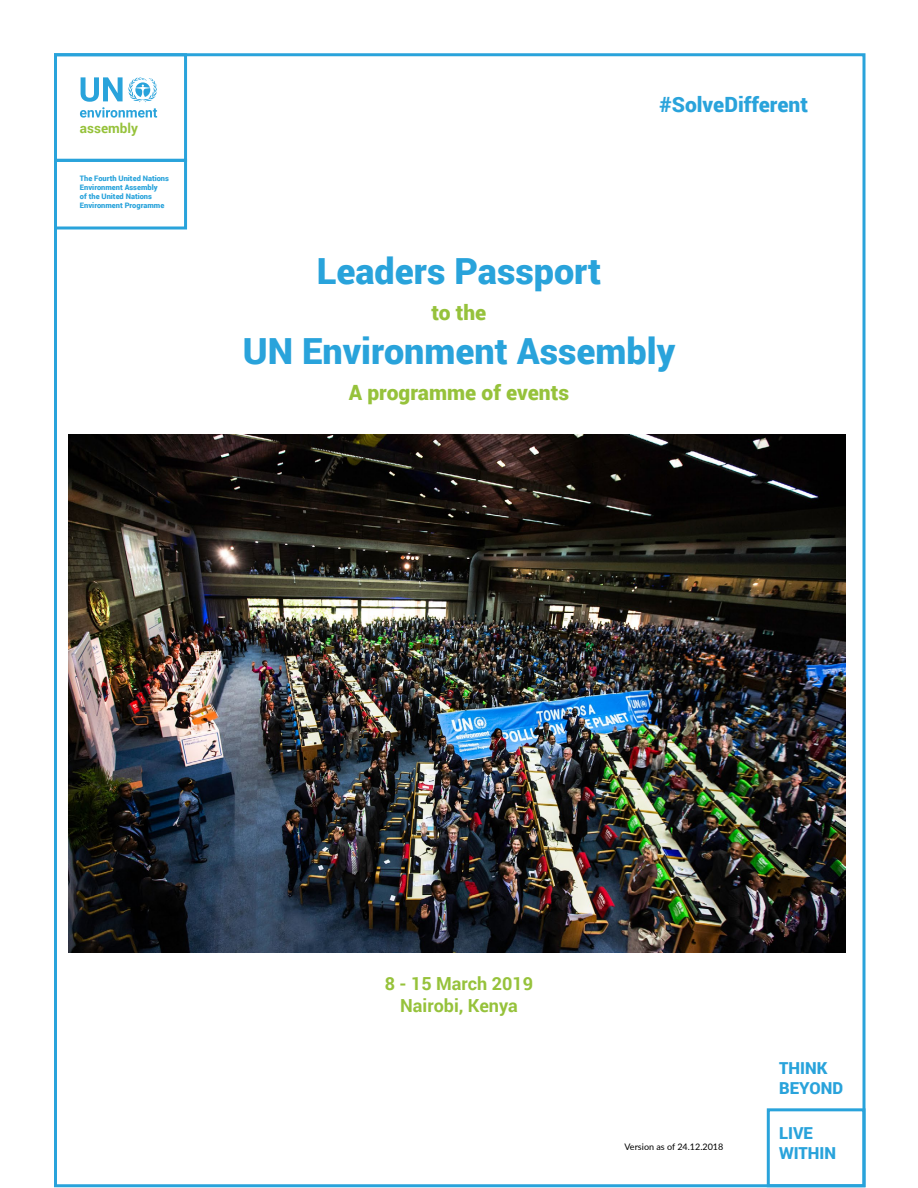
<style>
.page{position:relative;width:918px;height:1188px;background:#fff}
.page>*{position:absolute;margin:0;border:0;box-sizing:border-box;transform-origin:0 0}
.t1{font:900 36px "Roboto";color:#29a3db}
.t2{font:900 21px "Roboto";color:#96c23b}
.t3{font:900 21px "Roboto";color:#29a3db}
.t4{font:700 18px/21.6px "Roboto";color:#96c23b;text-align:center}
.t5{font:900 16.5px/19.8px "Roboto";color:#29a3db}
.t6{font:700 13.5px "Roboto";color:#96c23b}
.t7{font:9px "Lato";color:#000}
.t8{font:900 7.5px/9px "Roboto";color:#29a3db}
</style>
<div class="page">
<div style="left:54px;top:53px;width:133px;height:109px;border:3px solid #29a3db"></div>
<div style="left:54px;top:159px;width:133px;height:71px;border:3px solid #29a3db"></div>
<svg style="left:80px;top:77px;width:77px;height:41px"></svg>
<div style="left:767px;top:1108px;width:99px;height:79px;border:3px solid #29a3db"></div>
<img style="left:68px;top:434px;width:778px;height:519px">
<h3 class="t6" style="left:80px;top:118px;width:60px">assembly</h3>
<p class="t8" style="left:80px;top:174px;width:91px">The Fourth United Nations<br>Environment Assembly<br>of the United Nations<br>Environment Programme</p>
<h2 class="t3" style="left:660px;top:89px;width:150px">#SolveDifferent</h2>
<h1 class="t1" style="left:317px;top:246px;width:286px">Leaders Passport</h1>
<h2 class="t2" style="left:432px;top:298px;width:56px">to the</h2>
<h1 class="t1" style="left:243px;top:325px;width:434px">UN Environment Assembly</h1>
<h2 class="t2" style="left:349px;top:377px;width:222px">A programme of events</h2>
<h3 class="t4" style="left:385px;top:972px;width:150px">8 - 15 March 2019<br>Nairobi, Kenya</h3>
<p class="t7" style="left:625px;top:1140px;width:100px">Version as of 24.12.2018</p>
<h3 class="t5" style="left:779px;top:1058px;width:65px">THINK<br>BEYOND</h3>
<h3 class="t5" style="left:779px;top:1123px;width:58px">LIVE<br>WITHIN</h3>
</div>
